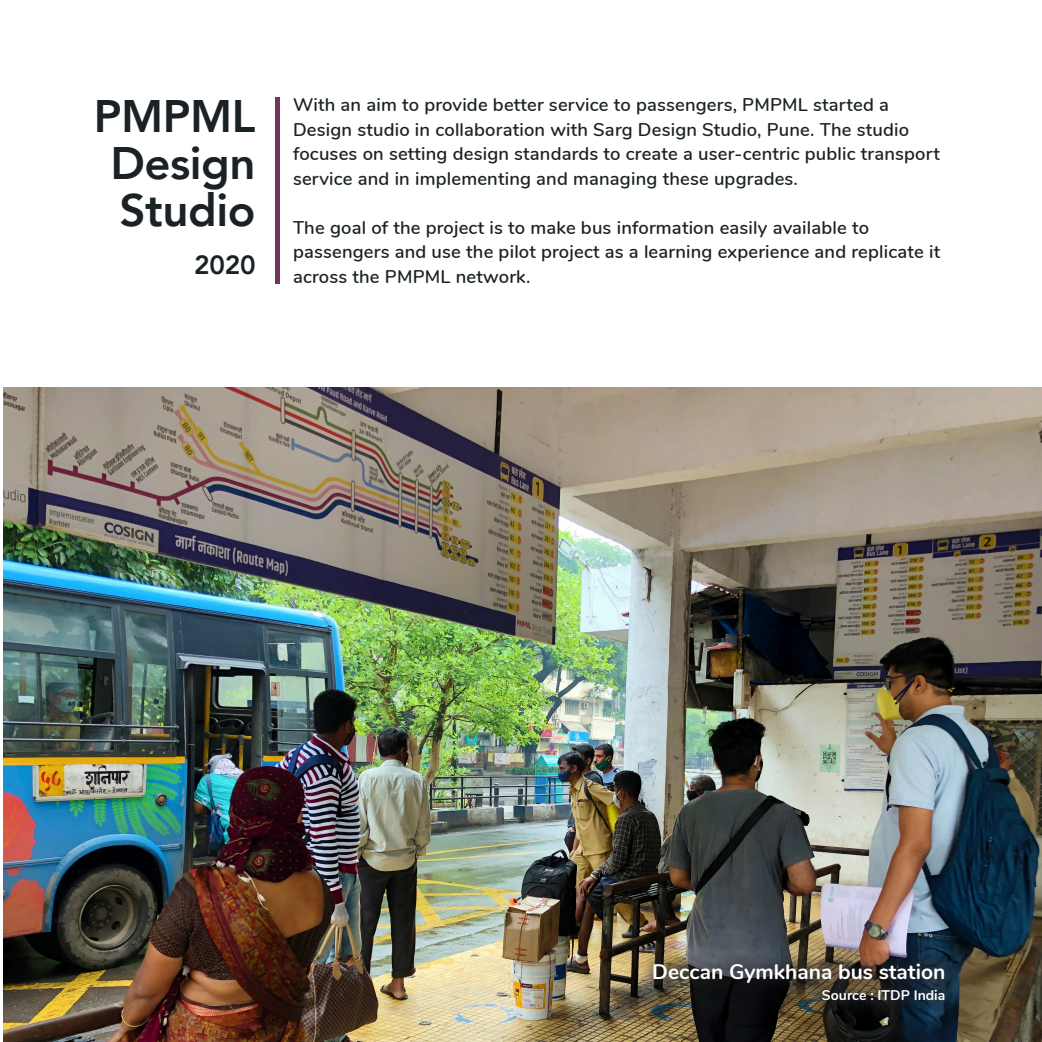
<style>
.page{position:relative;width:1042px;height:1042px;background:#fff}
.page>*{position:absolute;margin:0;border:0;box-sizing:border-box;transform-origin:0 0}
.t1{font:800 45.5px/47.2px "Avenir";letter-spacing:-.01em;color:#1b2225;text-align:center}
.t2{font:800 26.25px "Avenir";color:#1b2225}
.t3{font:700 21px "Nunito";color:#fff}
.t4{font:600 18.38px/24.5px "Nunito";letter-spacing:.01em;color:#1b2225}
.t5{font:700 14px "Nunito";color:#fff}
</style>
<div class="page">
<img style="left:3px;top:388px;width:1039px;height:654px">
<hr style="left:275px;top:97px;width:4px;height:187px;background:#73355e">
<div style="left:637px;top:948px;width:323px;height:67px;background:#231f20;opacity:.5"></div>
<p class="t1" style="left:94px;top:92px;width:163px">PMPML<br>Design<br>Studio</p>
<p class="t2" style="left:194px;top:244px;width:63px">2020</p>
<p class="t4" style="left:293px;top:91px;width:648px">With an aim to provide better service to passengers, PMPML started a Design studio in collaboration with Sarg Design Studio, Pune. The studio focuses on setting design standards to create a user-centric public transport service and in implementing and managing these upgrades.</p>
<p class="t4" style="left:293px;top:214px;width:649px">The goal of the project is to make bus information easily available to passengers and use the pilot project as a learning experience and replicate it across the PMPML network.</p>
<p class="t3" style="left:652px;top:956px;width:295px">Deccan Gymkhana bus station</p>
<p class="t5" style="left:822px;top:984px;width:125px">Source : ITDP India</p>
</div>
